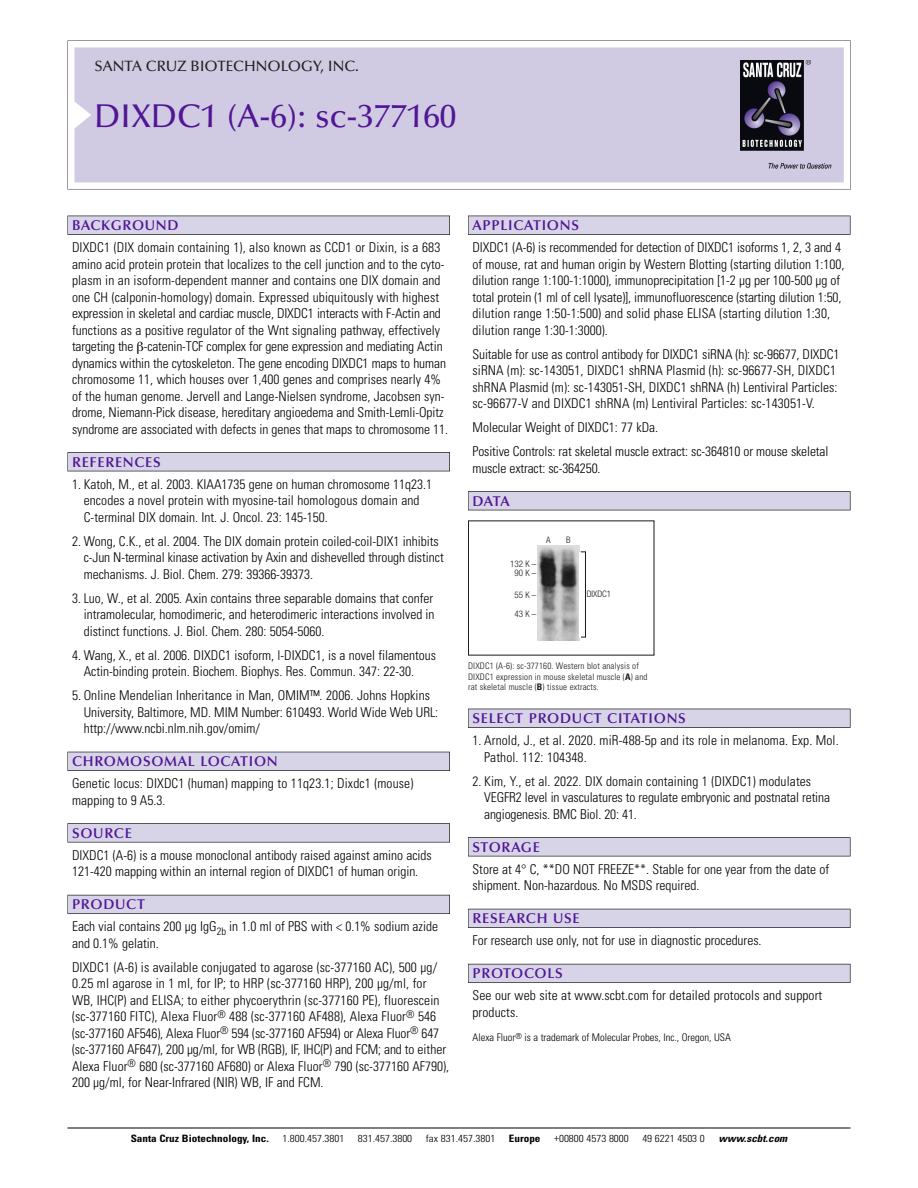
<style>
.page{position:relative;width:918px;height:1188px;background:#fff}
.page>*{position:absolute;margin:0;border:0;box-sizing:border-box;transform-origin:0 0}
.t1{font:500 33px "Optima";color:#511695}
.t2{font:500 15px "Optima";color:#231f20}
.t3{font:600 14.25px "Optima";letter-spacing:.05em;color:#511695}
.t4{font:300 condensed 13.5px/16.5px "Univers";color:#000}
.t5{font:300 condensed 10.5px "Univers";color:#000}
.t6{font:300 condensed 10.2px "Univers";color:#000;scale:1.1 1}
.t7{font:700 condensed 10.2px "Univers";color:#000;scale:1.1 1}
.t8{font:italic 700 condensed 10.2px "Univers";color:#000;scale:1.1 1}
.t9{font:300 condensed 9px/10.5px "Univers";letter-spacing:.015em;color:#191919}
.t10{font:300 condensed 9px/9.8px "Helvetica Neue";color:#191919;text-align:center}
.s1{font-weight:700}
</style>
<div class="page">
<svg style="left:68px;top:40px;width:783px;height:149px"></svg>
<div style="left:74px;top:47px;width:770px;height:135px;background:#d1cae3"></div>
<img style="left:741px;top:60px;width:90px;height:108px">
<div style="left:68px;top:216px;width:382px;height:19px;background:#535256"></div>
<div style="left:68px;top:216px;width:381px;height:18px;background:#d7d4e8"></div>
<div style="left:68px;top:452px;width:382px;height:19px;background:#515155"></div>
<div style="left:68px;top:453px;width:381px;height:18px;background:#d7d4e8"></div>
<div style="left:68px;top:752px;width:382px;height:19px;background:#515057"></div>
<div style="left:68px;top:752px;width:381px;height:18px;background:#d7d4e8"></div>
<div style="left:68px;top:823px;width:382px;height:19px;background:#575659"></div>
<div style="left:68px;top:824px;width:381px;height:18px;background:#d7d4e8"></div>
<div style="left:68px;top:895px;width:382px;height:19px;background:#595860"></div>
<div style="left:68px;top:895px;width:381px;height:18px;background:#d7d4e8"></div>
<div style="left:468px;top:216px;width:382px;height:19px;background:#535256"></div>
<div style="left:468px;top:216px;width:382px;height:18px;background:#d7d4e8"></div>
<div style="left:468px;top:491px;width:382px;height:19px;background:#515155"></div>
<div style="left:468px;top:492px;width:382px;height:18px;background:#d7d4e8"></div>
<div style="left:468px;top:709px;width:382px;height:19px;background:#525156"></div>
<div style="left:468px;top:709px;width:382px;height:18px;background:#d7d4e8"></div>
<div style="left:468px;top:837px;width:382px;height:19px;background:#545357"></div>
<div style="left:468px;top:838px;width:382px;height:18px;background:#d7d4e8"></div>
<div style="left:468px;top:909px;width:382px;height:19px;background:#535259"></div>
<div style="left:468px;top:909px;width:382px;height:18px;background:#d7d4e8"></div>
<div style="left:468px;top:964px;width:382px;height:19px;background:#595860"></div>
<div style="left:468px;top:964px;width:382px;height:18px;background:#d7d4e8"></div>
<hr style="left:68px;top:1128px;width:782px;height:1px;background:#000">
<img style="left:537px;top:546px;width:42px;height:95px">
<div style="left:581px;top:552px;width:5px;height:85px;border:1px solid #191919"></div>
<p class="t2" style="left:94px;top:60px;width:266px">SANTA CRUZ BIOTECHNOLOGY, INC.</p>
<p class="t1" style="left:94px;top:102px;width:363px">DIXDC1 (A-6): sc-377160</p>
<p class="t3" style="left:72px;top:219px;width:108px">BACKGROUND</p>
<p class="t4" style="left:72px;top:240px;width:378px">DIXDC1 (DIX domain containing 1), also known as CCD1 or Dixin, is a 683 amino acid protein protein that localizes to the cell junction and to the cyto&shy;plasm in an isoform-dependent manner and contains one DIX domain and one CH (calponin-homology) domain. Expressed ubiquitously with highest expression in skeletal and cardiac muscle, DIXDC1 interacts with F-Actin and functions as a positive regulator of the Wnt signaling pathway, effectively targeting the -catenin-TCF complex for gene expression and mediating Actin dynamics within the cytoskeleton. The gene encoding DIXDC1 maps to human chromosome 11, which houses over 1,400 genes and comprises nearly 4% of the human genome. Jervell and Lange-Nielsen syndrome, Jacobsen syn&shy;drome, Niemann-Pick disease, hereditary angioedema and Smith-Lemli-Opitz syndrome are associated with defects in genes that maps to chromosome 11.</p>
<p class="t3" style="left:72px;top:456px;width:90px">REFERENCES</p>
<p class="t4" style="left:84px;top:477px;width:350px;text-indent:-12px">1. Katoh, M., et al. 2003. KIAA1735 gene on human chromosome 11q23.1 encodes a novel protein with myosine-tail homologous domain and<br>C-terminal DIX domain. Int. J. Oncol. 23: 145-150.</p>
<p class="t4" style="left:84px;top:534px;width:362px;text-indent:-12px">2. Wong, C.K., et al. 2004. The DIX domain protein coiled-coil-DIX1 inhibits c-Jun N-terminal kinase activation by Axin and dishevelled through distinct mechanisms. J. Biol. Chem. 279: 39366-39373.</p>
<p class="t4" style="left:84px;top:591px;width:352px;text-align:justify;text-indent:-12px">3. Luo, W., et al. 2005. Axin contains three separable domains that confer intramolecular, homodimeric, and heterodimeric interactions involved in distinct functions. J. Biol. Chem. 280: 5054-5060.</p>
<p class="t4" style="left:84px;top:648px;width:354px;text-indent:-12px">4. Wang, X., et al. 2006. DIXDC1 isoform, l-DIXDC1, is a novel filamentous<br>Actin-binding protein. Biochem. Biophys. Res. Commun. 347: 22-30.</p>
<p class="t4" style="left:84px;top:688px;width:356px;text-indent:-12px">5. Online Mendelian Inheritance in Man, OMIM™. 2006. Johns Hopkins<br>University, Baltimore, MD. MIM Number: 610493. World Wide Web URL: http://www.ncbi.nlm.nih.gov/omim/</p>
<p class="t3" style="left:72px;top:755px;width:207px">CHROMOSOMAL LOCATION</p>
<p class="t4" style="left:72px;top:777px;width:343px">Genetic locus: DIXDC1 (human) mapping to 11q23.1; Dixdc1 (mouse) mapping to 9 A5.3.</p>
<p class="t3" style="left:72px;top:827px;width:61px">SOURCE</p>
<p class="t4" style="left:72px;top:848px;width:361px">DIXDC1 (A-6) is a mouse monoclonal antibody raised against amino acids<br>121-420 mapping within an internal region of DIXDC1 of human origin.</p>
<p class="t3" style="left:72px;top:898px;width:74px">PRODUCT</p>
<p class="t4" style="left:72px;top:920px;width:368px">Each vial contains 200 µg IgG<sub>2b</sub> in 1.0 ml of PBS with &lt; 0.1% sodium azide and 0.1% gelatin.</p>
<p class="t4" style="left:72px;top:960px;width:379px">DIXDC1 (A-6) is available conjugated to agarose (sc-377160 AC), 500 µg/ 0.25 ml agarose in 1 ml, for IP; to HRP (sc-377160 HRP), 200 µg/ml, for WB, IHC(P) and ELISA; to either phycoerythrin (sc-377160 PE), fluorescein (sc-377160 FITC), Alexa Fluor<sup>®</sup> 488 (sc-377160 AF488), Alexa Fluor<sup>®</sup> 546 (sc-377160 AF546), Alexa Fluor<sup>®</sup> 594 (sc-377160 AF594) or Alexa Fluor<sup>®</sup> 647 (sc-377160 AF647), 200 µg/ml, for WB (RGB), IF, IHC(P) and FCM; and to either Alexa Fluor<sup>®</sup> 680 (sc-377160 AF680) or Alexa Fluor<sup>®</sup> 790 (sc-377160 AF790), 200 µg/ml, for Near-Infrared (NIR) WB, IF and FCM.</p>
<p class="t3" style="left:473px;top:219px;width:108px">APPLICATIONS</p>
<p class="t4" style="left:473px;top:240px;width:373px">DIXDC1 (A-6) is recommended for detection of DIXDC1 isoforms 1, 2, 3 and 4 of mouse, rat and human origin by Western Blotting (starting dilution 1:100, dilution range 1:100-1:1000), immunoprecipitation [1-2 µg per 100-500 µg of total protein (1 ml of cell lysate)], immunofluorescence (starting dilution 1:50, dilution range 1:50-1:500) and solid phase ELISA (starting dilution 1:30, dilution range 1:30-1:3000).</p>
<p class="t4" style="left:473px;top:347px;width:369px">Suitable for use as control antibody for DIXDC1 siRNA (h): sc-96677, DIXDC1 siRNA (m): sc-143051, DIXDC1 shRNA Plasmid (h): sc-96677-SH, DIXDC1 shRNA Plasmid (m): sc-143051-SH, DIXDC1 shRNA (h) Lentiviral Particles: sc-96677-V and DIXDC1 shRNA (m) Lentiviral Particles: sc-143051-V.</p>
<p class="t4" style="left:473px;top:420px;width:187px">Molecular Weight of DIXDC1: 77 kDa.</p>
<p class="t4" style="left:473px;top:444px;width:357px">Positive Controls: rat skeletal muscle extract: sc-364810 or mouse skeletal muscle extract: sc-364250.</p>
<p class="t3" style="left:473px;top:495px;width:39px">DATA</p>
<p class="t10" style="left:510px;top:559px;width:28px">132 K –<br>90K–</p>
<p class="t10" style="left:515px;top:586px;width:23px;line-height:18.8px;text-align:left">55K–<br>43K–</p>
<p class="t10" style="left:546px;top:535px;width:6px">A</p>
<p class="t10" style="left:566px;top:535px;width:6px">B</p>
<p class="t10" style="left:587px;top:590px;width:26px">DIXDC1</p>
<p class="t9" style="left:468px;top:662px;width:181px">DIXDC1 (A-6): sc-377160. Western blot analysis of<br>DIXDC1 expression in mouse skeletal muscle (<span class="s1">A</span>) and rat skeletal muscle (<span class="s1">B</span>) tissue extracts.</p>
<p class="t3" style="left:473px;top:712px;width:215px">SELECT PRODUCT CITATIONS</p>
<p class="t4" style="left:484px;top:733px;width:356px;text-indent:-12px">1. Arnold, J., et al. 2020. miR-488-5p and its role in melanoma. Exp. Mol.<br>Pathol. 112: 104348.</p>
<p class="t4" style="left:484px;top:774px;width:347px;text-indent:-12px">2. Kim, Y., et al. 2022. DIX domain containing 1 (DIXDC1) modulates<br>VEGFR2 level in vasculatures to regulate embryonic and postnatal retina angiogenesis. BMC Biol. 20: 41.</p>
<p class="t3" style="left:473px;top:841px;width:69px">STORAGE</p>
<p class="t4" style="left:473px;top:862px;width:358px">Store at 4° C, **DO NOT FREEZE**. Stable for one year from the date of shipment. Non-hazardous. No MSDS required.</p>
<p class="t3" style="left:473px;top:912px;width:109px">RESEARCH USE</p>
<p class="t4" style="left:473px;top:934px;width:291px">For research use only, not for use in diagnostic procedures.</p>
<p class="t3" style="left:473px;top:967px;width:92px">PROTOCOLS</p>
<p class="t4" style="left:473px;top:989px;width:351px">See our web site at www.scbt.com for detailed protocols and support products.</p>
<p class="t5" style="left:473px;top:1033px;width:260px">Alexa Fluor<sup>®</sup> is a trademark of Molecular Probes, Inc., Oregon, USA</p>
<p class="t7" style="left:131px;top:1135px;width:127px">Santa Cruz Biotechnology, Inc.</p>
<p class="t6" style="left:282px;top:1135px;width:58px">1.800.457.3801</p>
<p class="t6" style="left:358px;top:1135px;width:51px">831.457.3800</p>
<p class="t6" style="left:426px;top:1135px;width:65px">fax 831.457.3801</p>
<p class="t7" style="left:509px;top:1135px;width:30px">Europe</p>
<p class="t6" style="left:554px;top:1135px;width:69px">+00800 4573 8000</p>
<p class="t6" style="left:642px;top:1135px;width:58px">49 6221 4503 0</p>
<p class="t8" style="left:719px;top:1135px;width:66px">www.scbt.com</p>
</div>
